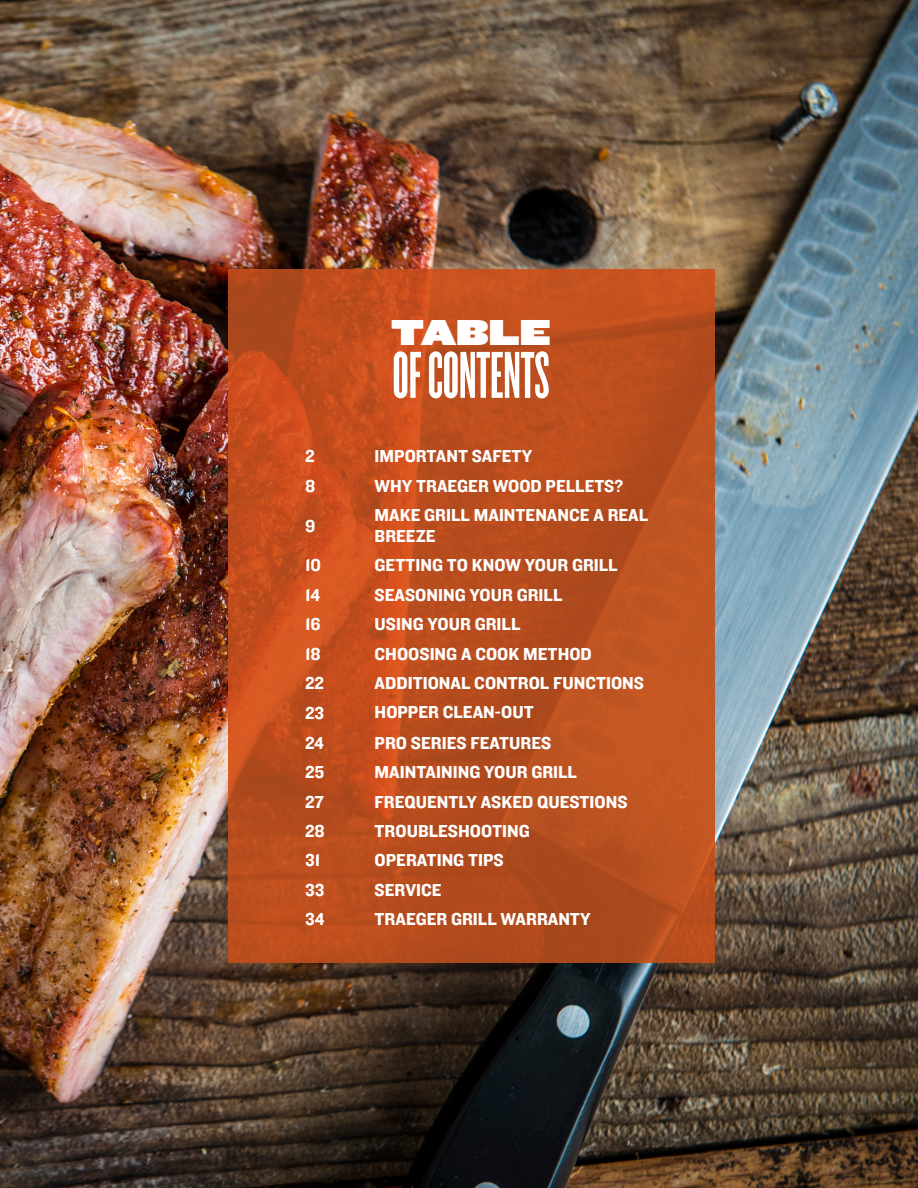
<style>
.page{position:relative;width:918px;height:1188px;background:#fff}
.page>*{position:absolute;margin:0;border:0;box-sizing:border-box;transform-origin:0 0}
.t1{font:69px "Knockout 66 Full Flyweight";color:#fff}
.t2{font:37.5px "Knockout 94 Ultmt Sumo";color:#fff}
.TOC_Entries{font:18px/21px "Knockout 51 Middleweight";color:#fff}
</style>
<div class="page">
<img style="left:0;top:0;width:918px;height:1188px">
<svg style="left:228px;top:269px;width:486px;height:694px;background:#bd4e1e"></svg>
<p class="t2" style="left:391px;top:305px;width:161px">TABLE</p>
<p class="t1" style="left:393px;top:336px;width:159px">OF CONTENTS</p>
<p class="TOC_Entries" style="left:305px;top:445px;width:11px">2</p>
<p class="TOC_Entries" style="left:375px;top:445px;width:159px">IMPORTANT SAFETY</p>
<p class="TOC_Entries" style="left:305px;top:474px;width:12px">8</p>
<p class="TOC_Entries" style="left:375px;top:474px;width:250px">WHY TRAEGER WOOD PELLETS?</p>
<p class="TOC_Entries" style="left:305px;top:514px;width:12px">9</p>
<p class="TOC_Entries" style="left:375px;top:504px;width:275px">MAKE GRILL MAINTENANCE A REAL<br>BREEZE</p>
<p class="TOC_Entries" style="left:305px;top:554px;width:18px">10</p>
<p class="TOC_Entries" style="left:375px;top:554px;width:245px">GETTING TO KNOW YOUR GRILL</p>
<p class="TOC_Entries" style="left:305px;top:584px;width:17px">14</p>
<p class="TOC_Entries" style="left:375px;top:584px;width:189px">SEASONING YOUR GRILL</p>
<p class="TOC_Entries" style="left:305px;top:613px;width:17px">16</p>
<p class="TOC_Entries" style="left:375px;top:613px;width:147px">USING YOUR GRILL</p>
<p class="TOC_Entries" style="left:305px;top:642px;width:17px">18</p>
<p class="TOC_Entries" style="left:375px;top:642px;width:219px">CHOOSING A COOK METHOD</p>
<p class="TOC_Entries" style="left:305px;top:672px;width:21px">22</p>
<p class="TOC_Entries" style="left:375px;top:672px;width:271px">ADDITIONAL CONTROL FUNCTIONS</p>
<p class="TOC_Entries" style="left:305px;top:702px;width:21px">23</p>
<p class="TOC_Entries" style="left:375px;top:701px;width:161px">HOPPER CLEAN-OUT</p>
<p class="TOC_Entries" style="left:305px;top:731px;width:21px">24</p>
<p class="TOC_Entries" style="left:375px;top:731px;width:178px">PRO SERIES FEATURES</p>
<p class="TOC_Entries" style="left:305px;top:761px;width:21px">25</p>
<p class="TOC_Entries" style="left:375px;top:761px;width:204px">MAINTAINING YOUR GRILL</p>
<p class="TOC_Entries" style="left:305px;top:790px;width:20px">27</p>
<p class="TOC_Entries" style="left:375px;top:790px;width:255px">FREQUENTLY ASKED QUESTIONS</p>
<p class="TOC_Entries" style="left:305px;top:820px;width:21px">28</p>
<p class="TOC_Entries" style="left:375px;top:820px;width:157px">TROUBLESHOOTING</p>
<p class="TOC_Entries" style="left:305px;top:849px;width:17px">31</p>
<p class="TOC_Entries" style="left:375px;top:849px;width:131px">OPERATING TIPS</p>
<p class="TOC_Entries" style="left:305px;top:878px;width:21px">33</p>
<p class="TOC_Entries" style="left:375px;top:878px;width:68px">SERVICE</p>
<p class="TOC_Entries" style="left:305px;top:908px;width:21px">34</p>
<p class="TOC_Entries" style="left:375px;top:908px;width:217px">TRAEGER GRILL WARRANTY</p>
</div>
